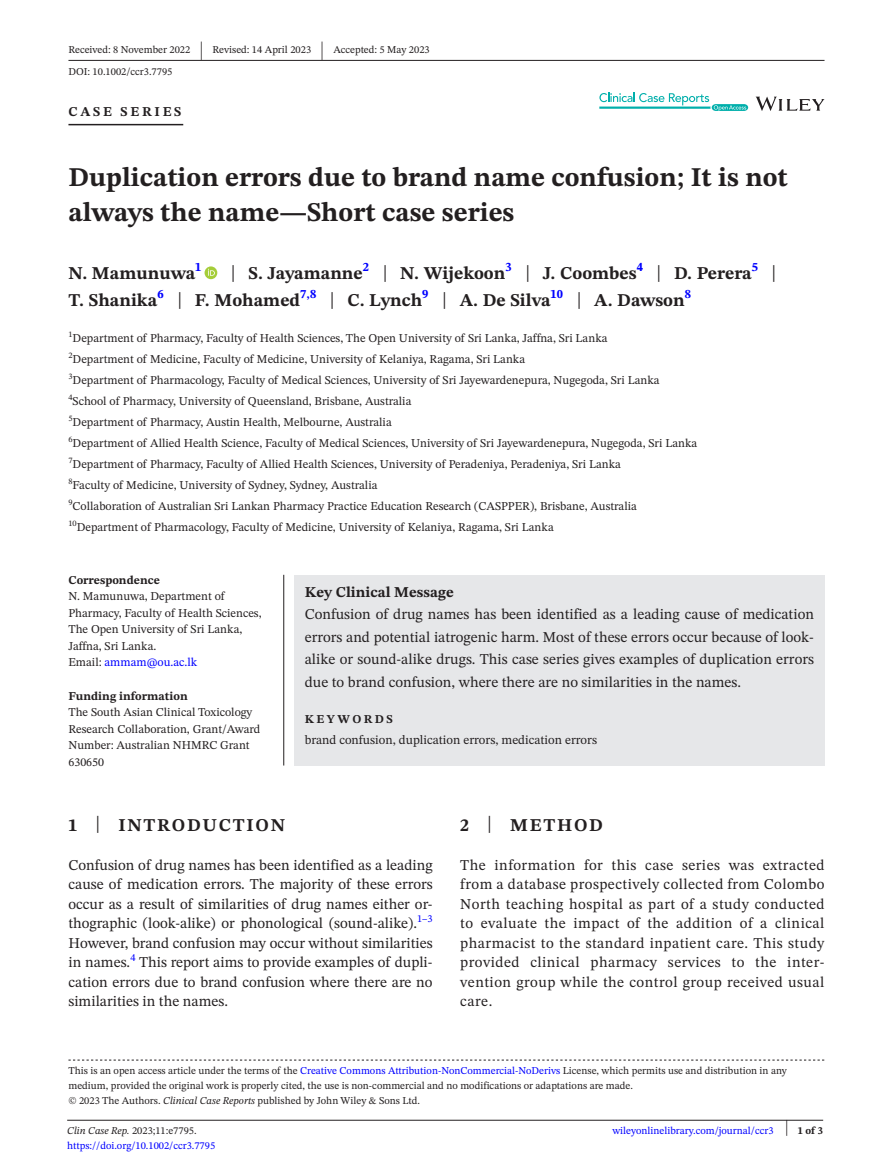
<style>
.page{position:relative;width:893px;height:1174px;background:#fff}
.page>*{position:absolute;margin:0;border:0;box-sizing:border-box;transform-origin:0 0}
.t1{font:700 27px/34.5px "STIX Two Text";color:#231f20}
.t2{font:25.65px "STIX Two Text";color:#231f20;scale:.49 1}
.t3{font:700 18px/27px "STIX Two Text";color:#231f20}
.t4{font:700 18px "STIX Two Text";letter-spacing:.1em;color:#231f20}
.t5{font:15px/19.5px "STIX Two Text";color:#231f20;text-align:justify}
.t6{font:700 15px "STIX Two Text";color:#231f20}
.t7{font:700 13.5px "STIX Two Text";letter-spacing:.2em;color:#231f20}
.t8{font:12.75px "STIX Two Text";color:#231f20}
.t9{font:12px/16.5px "STIX Two Text";color:#231f20}
.t10{font:700 12px "STIX Two Text";color:#231f20}
.t11{font:700 12px "STIX Two Text";letter-spacing:.2em;color:#231f20}
.t12{font:10.5px/15px "STIX Two Text";color:#231f20}
.t13{font:10.5px "STIX Two Text";color:#00f}
.t14{font:700 10.5px "STIX Two Text";color:#231f20}
.t15{font:8.4px "STIX Two Text";color:#231f20}
.s1{font-weight:400;font-size:23.4px}
.s2{color:#00f}
.s3{font-weight:400;font-size:23.7px}
.s4{font-style:italic}
.s5{font-weight:400;font-size:22.2px}
</style>
<div class="page">
<hr style="left:67px;top:1119px;width:756px;height:1px;background:#231f20">
<svg style="left:756px;top:97px;width:68px;height:14px"></svg>
<svg style="left:599px;top:93px;width:149px;height:18px"></svg>
<hr style="left:68px;top:60px;width:756px;height:1px;background:#231f20">
<hr style="left:68px;top:124px;width:115px;height:1px;background:#231f20">
<div style="left:205px;top:266px;width:12px;height:13px;background:#a5cd39;border-radius:50%"></div>
<svg style="left:208px;top:269px;width:7px;height:7px"></svg>
<div style="left:294px;top:575px;width:530px;height:179px;background:#e6e7e9"></div>
<div style="left:294px;top:753px;width:530px;height:12px;background:#e6e7e9"></div>
<hr style="left:283px;top:575px;width:1px;height:190px;background:#231f20">
<svg style="left:68px;top:1059px;width:756px;height:1px"></svg>
<p class="t12" style="left:68px;top:42px;width:123px">Received: 8 November 2022</p>
<h2 class="t2" style="left:200px;top:32px;width:8px">|</h2>
<p class="t12" style="left:213px;top:42px;width:100px">Revised: 14 April 2023</p>
<h2 class="t2" style="left:321px;top:32px;width:8px">|</h2>
<p class="t12" style="left:333px;top:42px;width:98px">Accepted: 5 May 2023</p>
<p class="t12" style="left:68px;top:64px;width:105px">DOI: 10.1002/ccr3.7795</p>
<p class="t7" style="left:68px;top:101px;width:114px">CASE SERIES</p>
<h1 class="t1" style="left:68px;top:161px;width:721px">Duplication errors due to brand name confusion; It is not always the name—Short case series</h1>
<h3 class="t3" style="left:68px;top:260px;width:135px">N. Mamunuwa<sup>1</sup></h3>
<h3 class="t3" style="left:68px;top:260px;width:709px;text-indent:163px"><span class="s1">|</span> S. Jayamanne<sup>2</sup> <span class="s1">|</span> N. Wijekoon<sup>3</sup> <span class="s1">|</span> J. Coombes<sup>4</sup> <span class="s1">|</span> D. Perera<sup>5</sup> <span class="s1">|<br></span>T. Shanika<sup>6</sup> <span class="s1">|</span> F. Mohamed<sup>7,8</sup> <span class="s1">|</span> C. Lynch<sup>9</sup> <span class="s1">|</span> A. De Silva<sup>10</sup> <span class="s1">|</span> A. Dawson<sup>8</sup></h3>
<p class="t9" style="left:68px;top:328px;width:593px;line-height:21px"><sup>1</sup>Department of Pharmacy, Faculty of Health Sciences, The Open University of Sri Lanka, Jaffna, Sri Lanka <sup>2</sup>Department of Medicine, Faculty of Medicine, University of Kelaniya, Ragama, Sri Lanka<br><sup>3</sup>Department of Pharmacology, Faculty of Medical Sciences, University of Sri Jayewardenepura, Nugegoda, Sri Lanka <sup>4</sup>School of Pharmacy, University of Queensland, Brisbane, Australia</p>
<p class="t15" style="left:68px;top:412px;width:6px">5</p>
<p class="t9" style="left:73px;top:414px;width:321px">Department of Pharmacy, Austin Health, Melbourne, Australia</p>
<p class="t15" style="left:68px;top:433px;width:6px">6</p>
<p class="t9" style="left:73px;top:435px;width:626px">Department of Allied Health Science, Faculty of Medical Sciences, University of Sri Jayewardenepura, Nugegoda, Sri Lanka</p>
<p class="t15" style="left:68px;top:454px;width:6px">7</p>
<p class="t9" style="left:73px;top:456px;width:550px">Department of Pharmacy, Faculty of Allied Health Sciences, University of Peradeniya, Peradeniya, Sri Lanka</p>
<p class="t15" style="left:68px;top:475px;width:6px">8</p>
<p class="t9" style="left:73px;top:477px;width:306px">Faculty of Medicine, University of Sydney, Sydney, Australia</p>
<p class="t15" style="left:68px;top:496px;width:6px">9</p>
<p class="t9" style="left:73px;top:498px;width:566px">Collaboration of Australian Sri Lankan Pharmacy Practice Education Research (CASPPER), Brisbane, Australia</p>
<p class="t15" style="left:68px;top:517px;width:10px">10</p>
<p class="t9" style="left:77px;top:519px;width:478px">Department of Pharmacology, Faculty of Medicine, University of Kelaniya, Ragama, Sri Lanka</p>
<p class="t10" style="left:68px;top:571px;width:93px">Correspondence</p>
<p class="t9" style="left:68px;top:588px;width:195px">N. Mamunuwa, Department of<br>Pharmacy, Faculty of Health Sciences,<br>The Open University of Sri Lanka,<br>Jaffna, Sri Lanka.<br>Email: <span class="s2">ammam@ou.ac.lk</span></p>
<p class="t10" style="left:68px;top:687px;width:121px">Funding information</p>
<p class="t9" style="left:68px;top:703px;width:193px">The South Asian Clinical Toxicology<br>Research Collaboration, Grant/Award<br>Number: Australian NHMRC Grant<br>630650</p>
<p class="t6" style="left:305px;top:581px;width:150px">Key Clinical Message</p>
<p class="t5" style="left:305px;top:603px;width:511px;line-height:22.5px">Confusion of drug names has been identified as a leading cause of medication errors and potential iatrogenic harm. Most of these errors occur because of look&shy;alike or sound-alike drugs. This case series gives examples of duplication errors due to brand confusion, where there are no similarities in the names.</p>
<p class="t11" style="left:305px;top:710px;width:90px">KEYWORDS</p>
<p class="t8" style="left:305px;top:730px;width:294px">brand confusion, duplication errors, medication errors</p>
<h3 class="t4" style="left:68px;top:812px;width:218px">1 <span class="s3">|</span> INTRODUCTION</h3>
<p class="t5" style="left:68px;top:855px;width:366px">Confusion of drug names has been identified as a leading cause of medication errors. The majority of these errors occur as a result of similarities of drug names either or&shy;thographic (look-alike) or phonological (sound-alike).</p>
<p class="t13" style="left:417px;top:910px;width:17px">1–3</p>
<p class="t5" style="left:68px;top:933px;width:366px">However, brand confusion may occur without similarities in names.</p>
<p class="t13" style="left:130px;top:949px;width:7px">4</p>
<p class="t5" style="left:68px;top:952px;width:366px;text-indent:71px">This report aims to provide examples of dupli&shy;cation errors due to brand confusion where there are no similarities in the names.</p>
<h3 class="t3" style="left:460px;top:812px;width:144px">2 <span class="s3">|</span> METHOD</h3>
<p class="t5" style="left:460px;top:855px;width:366px">The information for this case series was extracted from a database prospectively collected from Colombo North teaching hospital as part of a study conducted to evaluate the impact of the addition of a clinical pharmacist to the standard inpatient care. This study provided clinical pharmacy services to the inter&shy;vention group while the control group received usual care.</p>
<p class="t12" style="left:68px;top:1063px;width:720px">This is an open access article under the terms of the <span class="s2">Creative Commons Attribution-NonCommercial-NoDerivs</span> License, which permits use and distribution in any medium, provided the original work is properly cited, the use is non-commercial and no modifications or adaptations are made.<br>© 2023 The Authors. <span class="s4">Clinical Case Reports</span> published by John Wiley &amp; Sons Ltd.</p>
<p class="t12" style="left:67px;top:1123px;width:131px"><span class="s4">Clin Case Rep.</span> 2023;11:e7795.</p>
<p class="t14" style="left:785px;top:1123px;width:39px"><span class="s5">|</span> 1 of 3</p>
<p class="t13" style="left:67px;top:1138px;width:150px">https://doi.org/10.1002/ccr3.7795</p>
<p class="t13" style="left:612px;top:1123px;width:163px">wileyonlinelibrary.com/journal/ccr3</p>
</div>
